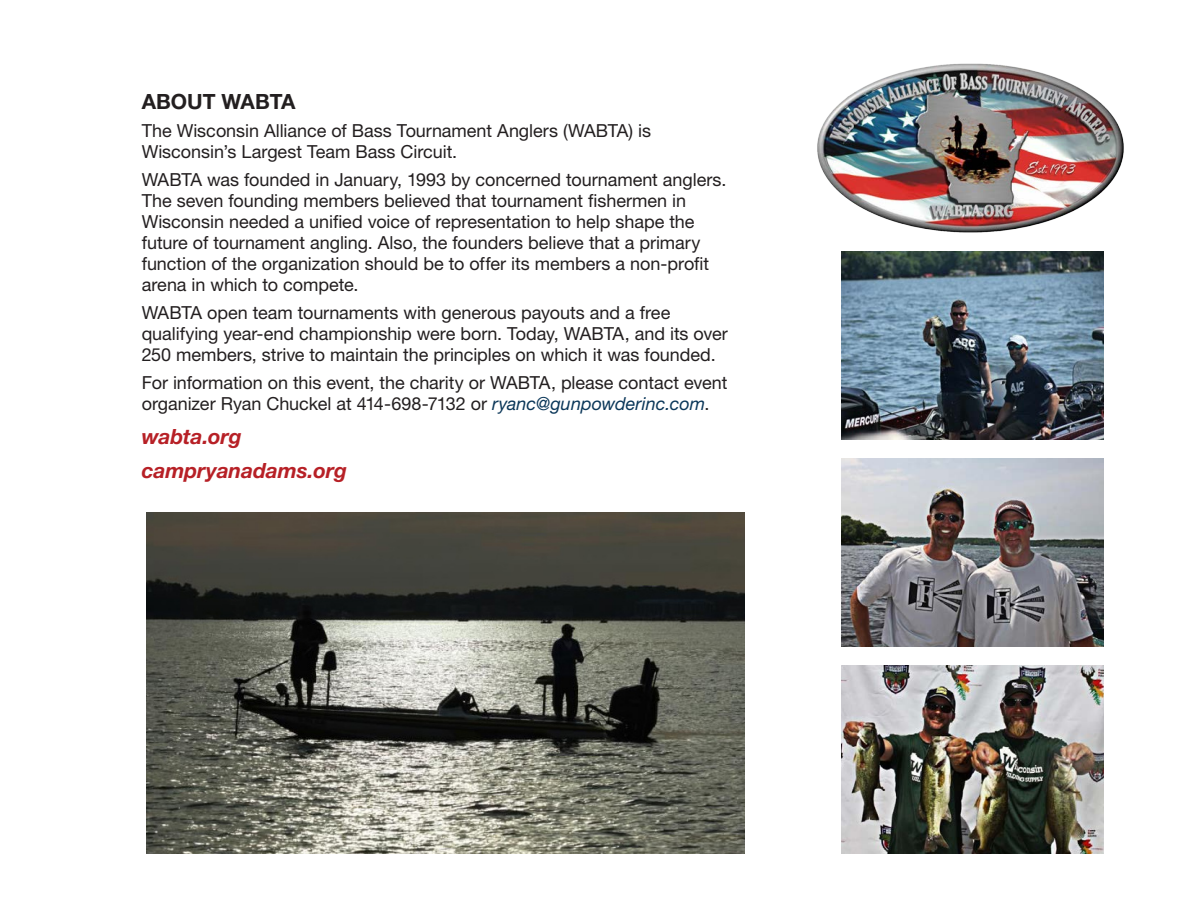
<style>
.page{position:relative;width:1188px;height:918px;background:#fff}
.page>*{position:absolute;margin:0;border:0;box-sizing:border-box;transform-origin:0 0}
.body{font:italic 700 21px "Helvetica Neue LT Std";letter-spacing:-.005em;color:#b72026}
.subhead{font:700 21px "Helvetica Neue LT Std";letter-spacing:-.005em;color:#231f20}
.body-2{font:18px/21px "Helvetica Neue LT Std";letter-spacing:-.005em;color:#231f20}
.s1{font-style:italic;color:#0b3759}
</style>
<div class="page">
<img style="left:817px;top:63px;width:307px;height:170px">
<img style="left:841px;top:252px;width:263px;height:187px">
<img style="left:841px;top:459px;width:263px;height:187px">
<img style="left:841px;top:666px;width:263px;height:188px">
<img style="left:147px;top:512px;width:597px;height:342px">
<p class="subhead" style="left:142px;top:89px;width:155px">ABOUT WABTA</p>
<p class="body-2" style="left:142px;top:120px;width:511px">The Wisconsin Alliance of Bass Tournament Anglers (WABTA) is<br>Wisconsin’s Largest Team Bass Circuit.</p>
<p class="body-2" style="left:142px;top:169px;width:586px">WABTA was founded in January, 1993 by concerned tournament anglers.<br>The seven founding members believed that tournament fishermen in Wisconsin needed a unified voice of representation to help shape the future of tournament angling. Also, the founders believe that a primary function of the organization should be to offer its members a non-profit arena in which to compete.</p>
<p class="body-2" style="left:142px;top:302px;width:588px">WABTA open team tournaments with generous payouts and a free qualifying year-end championship were born. Today, WABTA, and its over<br>250 members, strive to maintain the principles on which it was founded.</p>
<p class="body-2" style="left:142px;top:371px;width:587px">For information on this event, the charity or WABTA, please contact event organizer Ryan Chuckel at 414-698-7132 or <span class="s1">ryanc@gunpowderinc.com</span>.</p>
<p class="body" style="left:142px;top:424px;width:102px">wabta.org</p>
<p class="body" style="left:142px;top:458px;width:207px">campryanadams.org</p>
</div>
